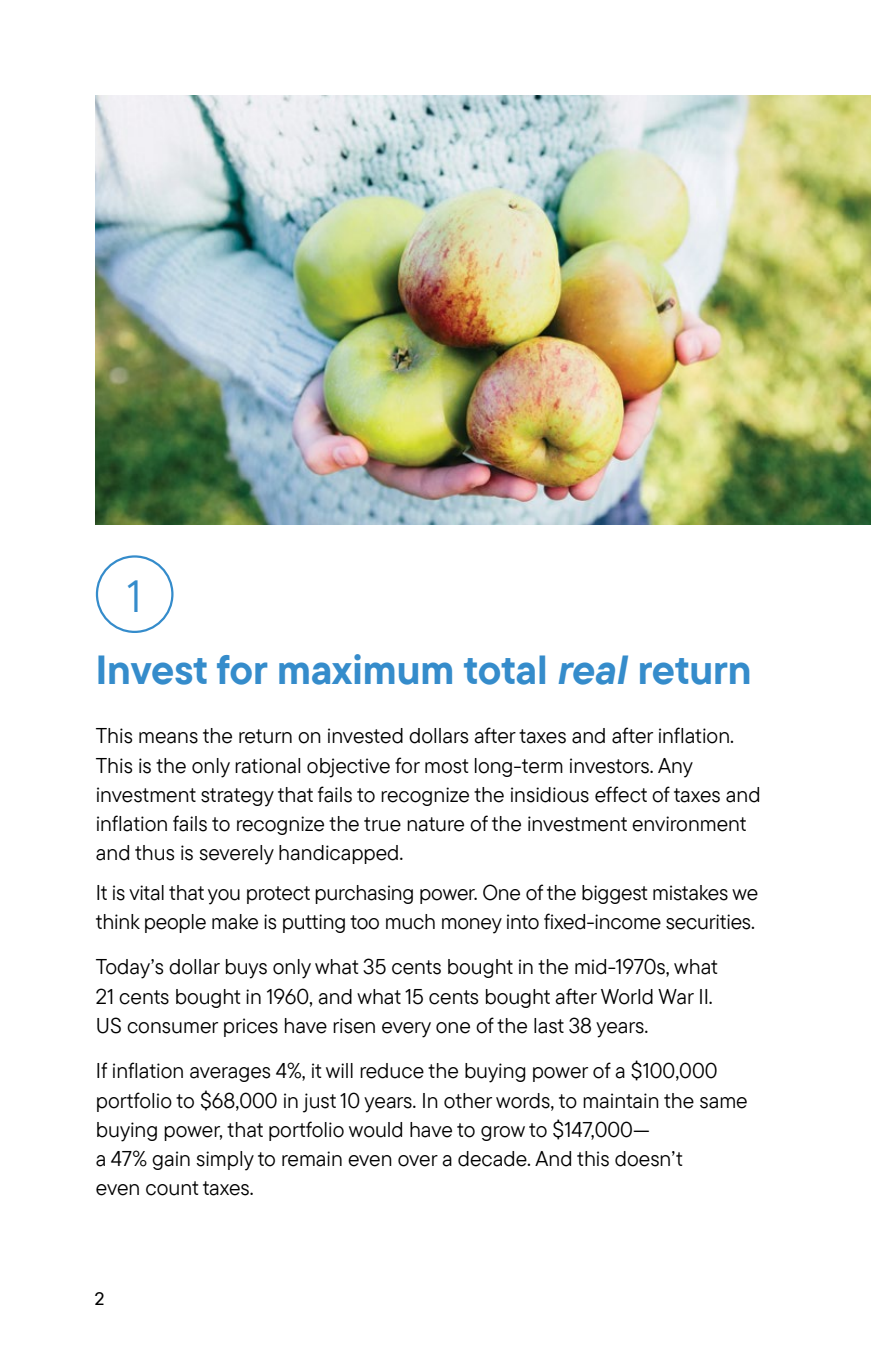
<style>
.page{position:relative;width:871px;height:1357px;background:#fff}
.page>*{position:absolute;margin:0;border:0;box-sizing:border-box;transform-origin:0 0}
.t1{font:45px "TT Commons Pro";color:#358ccb}
.t2{font:700 40.5px "TT Commons Pro";letter-spacing:-.005em;color:#358ccb}
.t3{font:21.38px/29.2px "TT Commons Pro";color:#000}
.t4{font:500 18px "TT Commons Pro";color:#000}
.s1{font-style:italic}
</style>
<div class="page">
<img style="left:96px;top:96px;width:775px;height:429px">
<div style="left:96px;top:555px;width:77px;height:78px;border:2px solid #358ccb;border-radius:50%"></div>
<h1 class="t1" style="left:127px;top:564px;width:16px">1</h1>
<h2 class="t2" style="left:96px;top:639px;width:657px">Invest for maximum total <span class="s1">real</span> return</h2>
<p class="t3" style="left:96px;top:721px;width:666px">This means the return on invested dollars after taxes and after inflation.<br>This is the only rational objective for most long-term investors. Any investment strategy that fails to recognize the insidious effect of taxes and inflation fails to recognize the true nature of the investment environment and thus is severely handicapped.</p>
<p class="t3" style="left:96px;top:877px;width:664px">It is vital that you protect purchasing power. One of the biggest mistakes we think people make is putting too much money into fixed-income securities.</p>
<p class="t3" style="left:96px;top:952px;width:623px">Today’s dollar buys only what 35 cents bought in the mid-1970s, what<br>21 cents bought in 1960, and what 15 cents bought after World War II.<br>US consumer prices have risen every one of the last 38 years.</p>
<p class="t3" style="left:96px;top:1056px;width:653px">If inflation averages 4%, it will reduce the buying power of a $100,000 portfolio to $68,000 in just 10 years. In other words, to maintain the same buying power, that portfolio would have to grow to $147,000—<br>a 47% gain simply to remain even over a decade. And this doesn’t<br>even count taxes.</p>
<p class="t4" style="left:95px;top:1286px;width:11px">2</p>
</div>
